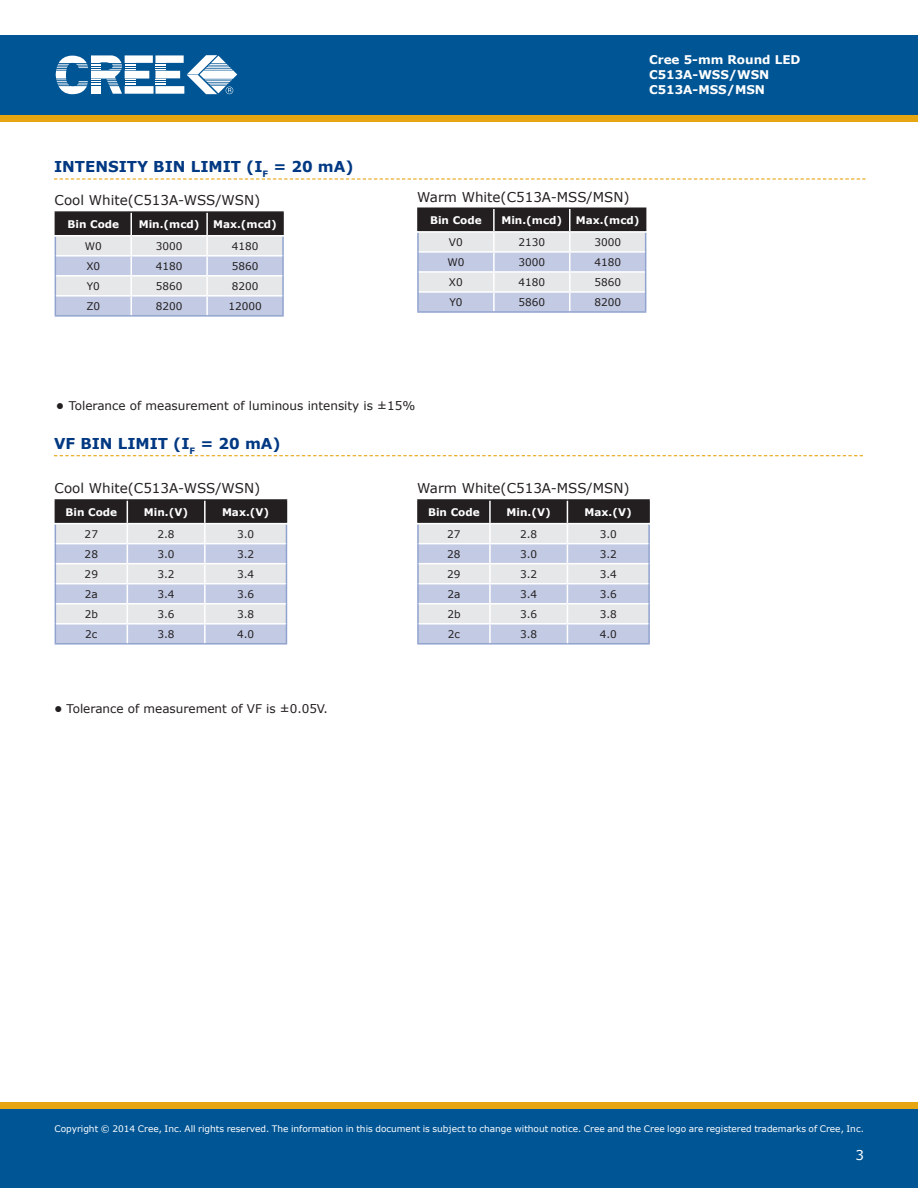
<style>
.page{position:relative;width:918px;height:1188px;background:#fff}
.page>*{position:absolute;margin:0;border:0;box-sizing:border-box;transform-origin:0 0}
.Section_heading_with{font:700 15px "Verdana";color:#003882}
.t1{font:13.5px "Verdana";color:#231f20}
.t2{font:13.5px "Verdana";color:#fff}
.Section_Heading{font:12px "Verdana";color:#231f20}
.t3{font:700 12px/15px "Verdana";color:#fff}
.t4{font:10.5px "Verdana";color:#231f20}
.t5{font:700 10.5px "Verdana";color:#fff}
.t6{font:9px "Verdana";color:#fff}
.s1{color:#003883}
.s2{font-weight:700}
</style>
<div class="page">
<div style="left:0;top:115px;width:918px;height:7px;background:#e7a512"></div>
<div style="left:0;top:35px;width:918px;height:80px;background:#005595"></div>
<svg style="left:56px;top:55px;width:181px;height:39px"></svg>
<div style="left:0;top:1108px;width:918px;height:80px;background:#005595"></div>
<div style="left:0;top:1102px;width:918px;height:6px;background:#e7a512"></div>
<hr style="left:55px;top:315px;width:76px;height:2px;background:#90a3ce">
<hr style="left:131px;top:315px;width:76px;height:2px;background:#90a3ce">
<hr style="left:207px;top:315px;width:77px;height:2px;background:#90a3ce">
<hr style="left:131px;top:211px;width:76px;height:2px;background:#231f20">
<hr style="left:207px;top:211px;width:77px;height:2px;background:#231f20">
<hr style="left:55px;top:211px;width:76px;height:2px;background:#231f20">
<svg style="left:55px;top:212px;width:229px;height:104px;background:#afb1bc"></svg>
<hr style="left:130px;top:213px;width:2px;height:22px;background:#fff">
<hr style="left:55px;top:235px;width:76px;height:1px;background:#fff">
<hr style="left:55px;top:643px;width:72px;height:2px;background:#90a3ce">
<hr style="left:127px;top:643px;width:78px;height:2px;background:#90a3ce">
<hr style="left:205px;top:643px;width:82px;height:2px;background:#90a3ce">
<hr style="left:55px;top:499px;width:72px;height:2px;background:#231f20">
<hr style="left:127px;top:499px;width:78px;height:2px;background:#231f20">
<hr style="left:205px;top:499px;width:82px;height:2px;background:#231f20">
<svg style="left:55px;top:500px;width:232px;height:144px;background:#babdc8"></svg>
<hr style="left:204px;top:501px;width:2px;height:22px;background:#fff">
<hr style="left:55px;top:523px;width:72px;height:1px;background:#fff">
<hr style="left:127px;top:523px;width:78px;height:1px;background:#fff">
<hr style="left:205px;top:523px;width:82px;height:1px;background:#fff">
<hr style="left:417px;top:643px;width:73px;height:2px;background:#90a3ce">
<hr style="left:490px;top:643px;width:77px;height:2px;background:#90a3ce">
<hr style="left:567px;top:643px;width:83px;height:2px;background:#90a3ce">
<hr style="left:417px;top:499px;width:73px;height:2px;background:#231f20">
<hr style="left:490px;top:499px;width:77px;height:2px;background:#231f20">
<hr style="left:567px;top:499px;width:83px;height:2px;background:#231f20">
<svg style="left:417px;top:500px;width:233px;height:144px;background:#babdc8"></svg>
<hr style="left:417px;top:523px;width:73px;height:1px;background:#fff">
<hr style="left:490px;top:523px;width:77px;height:1px;background:#fff">
<hr style="left:567px;top:523px;width:83px;height:1px;background:#fff">
<svg style="left:417px;top:208px;width:229px;height:103px;background:#afb2bc"></svg>
<hr style="left:417px;top:311px;width:77px;height:2px;background:#91a3ce">
<hr style="left:494px;top:311px;width:76px;height:2px;background:#91a3ce">
<hr style="left:570px;top:311px;width:76px;height:2px;background:#91a3ce">
<svg style="left:54px;top:178px;width:812px;height:2px"></svg>
<svg style="left:54px;top:455px;width:809px;height:1px"></svg>
<p class="Section_heading_with" style="left:54px;top:157px;width:301px">INTENSITY BIN LIMIT (I<sub>F</sub> = 20 <span class="s1">mA</span>)</p>
<p class="t1" style="left:55px;top:192px;width:207px">Cool White(C513A-WSS/WSN)</p>
<p class="t5" style="left:67px;top:217px;width:53px">Bin Code</p>
<p class="t5" style="left:139px;top:217px;width:62px">Min.(mcd)</p>
<p class="t5" style="left:213px;top:217px;width:65px">Max.(mcd)</p>
<p class="t4" style="left:85px;top:239px;width:19px">W0</p>
<p class="t4" style="left:156px;top:239px;width:28px">3000</p>
<p class="t4" style="left:232px;top:239px;width:28px">4180</p>
<p class="t4" style="left:86px;top:259px;width:15px">X0</p>
<p class="t4" style="left:156px;top:259px;width:28px">4180</p>
<p class="t4" style="left:232px;top:259px;width:28px">5860</p>
<p class="t4" style="left:87px;top:279px;width:15px">Y0</p>
<p class="t4" style="left:156px;top:279px;width:28px">5860</p>
<p class="t4" style="left:232px;top:279px;width:28px">8200</p>
<p class="t4" style="left:86px;top:299px;width:15px">Z0</p>
<p class="t4" style="left:156px;top:299px;width:28px">8200</p>
<p class="t4" style="left:228px;top:299px;width:35px">12000</p>
<p class="t3" style="left:649px;top:52px;width:153px">Cree 5-mm Round LED<br>C513A-WSS/WSN<br>C513A-MSS/MSN</p>
<p class="t1" style="left:417px;top:188px;width:214px">Warm White(C513A-MSS/MSN)</p>
<p class="t5" style="left:430px;top:214px;width:53px">Bin Code</p>
<p class="t5" style="left:501px;top:214px;width:62px">Min.(mcd)</p>
<p class="t5" style="left:576px;top:214px;width:65px">Max.(mcd)</p>
<p class="t4" style="left:449px;top:235px;width:15px">V0</p>
<p class="t4" style="left:518px;top:235px;width:28px">2130</p>
<p class="t4" style="left:594px;top:235px;width:28px">3000</p>
<p class="t4" style="left:447px;top:255px;width:19px">W0</p>
<p class="t4" style="left:518px;top:255px;width:28px">3000</p>
<p class="t4" style="left:594px;top:255px;width:28px">4180</p>
<p class="t4" style="left:449px;top:275px;width:15px">X0</p>
<p class="t4" style="left:518px;top:275px;width:28px">4180</p>
<p class="t4" style="left:594px;top:275px;width:28px">5860</p>
<p class="t4" style="left:449px;top:295px;width:15px">Y0</p>
<p class="t4" style="left:518px;top:295px;width:28px">5860</p>
<p class="t4" style="left:594px;top:295px;width:28px">8200</p>
<p class="Section_Heading" style="left:56px;top:398px;width:361px"><span class="s2">•</span> Tolerance of measurement of luminous intensity is ±15%</p>
<p class="Section_heading_with" style="left:54px;top:434px;width:228px">VF BIN LIMIT (I<sub>F</sub> = 20 <span class="s1">mA</span>)</p>
<p class="t1" style="left:55px;top:480px;width:207px">Cool White(C513A-WSS/WSN)</p>
<p class="t5" style="left:65px;top:505px;width:53px">Bin Code</p>
<p class="t5" style="left:144px;top:505px;width:46px">Min.(V)</p>
<p class="t5" style="left:222px;top:505px;width:49px">Max.(V)</p>
<p class="t4" style="left:85px;top:527px;width:15px">27</p>
<p class="t4" style="left:157px;top:527px;width:19px">2.8</p>
<p class="t4" style="left:237px;top:527px;width:19px">3.0</p>
<p class="t4" style="left:85px;top:547px;width:15px">28</p>
<p class="t4" style="left:157px;top:547px;width:19px">3.0</p>
<p class="t4" style="left:237px;top:547px;width:19px">3.2</p>
<p class="t4" style="left:85px;top:567px;width:15px">29</p>
<p class="t4" style="left:157px;top:567px;width:19px">3.2</p>
<p class="t4" style="left:237px;top:567px;width:19px">3.4</p>
<p class="t4" style="left:85px;top:587px;width:14px">2a</p>
<p class="t4" style="left:157px;top:587px;width:19px">3.4</p>
<p class="t4" style="left:237px;top:587px;width:19px">3.6</p>
<p class="t4" style="left:85px;top:607px;width:15px">2b</p>
<p class="t4" style="left:157px;top:607px;width:19px">3.6</p>
<p class="t4" style="left:237px;top:607px;width:19px">3.8</p>
<p class="t4" style="left:85px;top:627px;width:14px">2c</p>
<p class="t4" style="left:157px;top:627px;width:19px">3.8</p>
<p class="t4" style="left:237px;top:627px;width:19px">4.0</p>
<p class="Section_Heading" style="left:54px;top:701px;width:275px"><span class="s2">•</span> Tolerance of measurement of VF is ±0.05V.</p>
<p class="t1" style="left:417px;top:480px;width:214px">Warm White(C513A-MSS/MSN)</p>
<p class="t5" style="left:428px;top:505px;width:53px">Bin Code</p>
<p class="t5" style="left:507px;top:505px;width:46px">Min.(V)</p>
<p class="t5" style="left:585px;top:505px;width:49px">Max.(V)</p>
<p class="t4" style="left:447px;top:527px;width:15px">27</p>
<p class="t4" style="left:520px;top:527px;width:19px">2.8</p>
<p class="t4" style="left:600px;top:527px;width:19px">3.0</p>
<p class="t4" style="left:447px;top:547px;width:15px">28</p>
<p class="t4" style="left:520px;top:547px;width:19px">3.0</p>
<p class="t4" style="left:600px;top:547px;width:19px">3.2</p>
<p class="t4" style="left:447px;top:567px;width:15px">29</p>
<p class="t4" style="left:520px;top:567px;width:19px">3.2</p>
<p class="t4" style="left:600px;top:567px;width:19px">3.4</p>
<p class="t4" style="left:447px;top:587px;width:14px">2a</p>
<p class="t4" style="left:520px;top:587px;width:19px">3.4</p>
<p class="t4" style="left:600px;top:587px;width:19px">3.6</p>
<p class="t4" style="left:447px;top:607px;width:15px">2b</p>
<p class="t4" style="left:520px;top:607px;width:19px">3.6</p>
<p class="t4" style="left:600px;top:607px;width:19px">3.8</p>
<p class="t4" style="left:448px;top:627px;width:14px">2c</p>
<p class="t4" style="left:520px;top:627px;width:19px">3.8</p>
<p class="t4" style="left:600px;top:627px;width:19px">4.0</p>
<p class="t6" style="left:54px;top:1123px;width:811px">Copyright © 2014 Cree, Inc. All rights reserved. The information in this document is subject to change without notice. Cree and the Cree logo are registered trademarks of Cree, Inc.</p>
<p class="t6" style="left:54px;top:1125px;width:58px">of Cree, Inc.</p>
<p class="t2" style="left:855px;top:1146px;width:10px">3</p>
</div>
